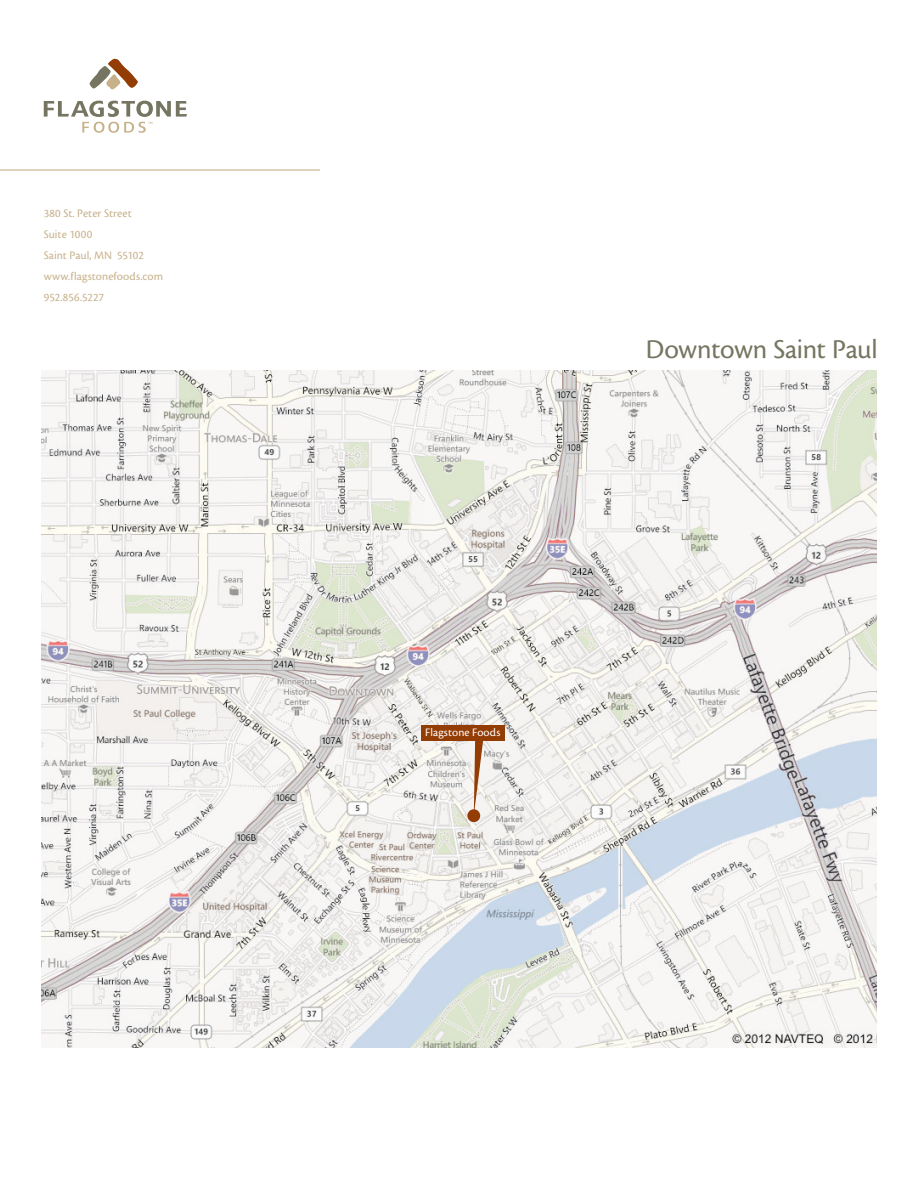
<style>
.page{position:relative;width:918px;height:1188px;background:#fff}
.page>*{position:absolute;margin:0;border:0;box-sizing:border-box;transform-origin:0 0}
.t1{font:28.35px "Cronos MM.408.11.";letter-spacing:-.015em;color:#757561}
.t2{font:12px/21px "Cronos MM.408.11.";letter-spacing:.005em;color:#c7b18b}
.t3{font:11.85px "Cronos MM.408.11.";letter-spacing:.005em;color:#fff}
</style>
<div class="page">
<svg style="left:90px;top:58px;width:48px;height:32px"></svg>
<svg style="left:44px;top:101px;width:143px;height:32px"></svg>
<hr style="left:0;top:169px;width:320px;height:2px;background:#c7b18b">
<img style="left:41px;top:370px;width:836px;height:678px">
<div style="left:467px;top:809px;width:13px;height:13px;background:#933c04;border-radius:50%"></div>
<div style="left:421px;top:725px;width:83px;height:15px;background:#933c04"></div>
<svg style="left:474px;top:740px;width:9px;height:76px"></svg>
<p class="t2" style="left:44px;top:203px;width:121px">380 St. Peter Street<br>Suite 1000<br>Saint Paul, MN 55102 www.flagstonefoods.com<br>952.856.5227</p>
<h1 class="t1" style="left:646px;top:337px;width:233px">Downtown Saint Paul</h1>
<p class="t3" style="left:425px;top:728px;width:77px">Flagstone Foods</p>
</div>
